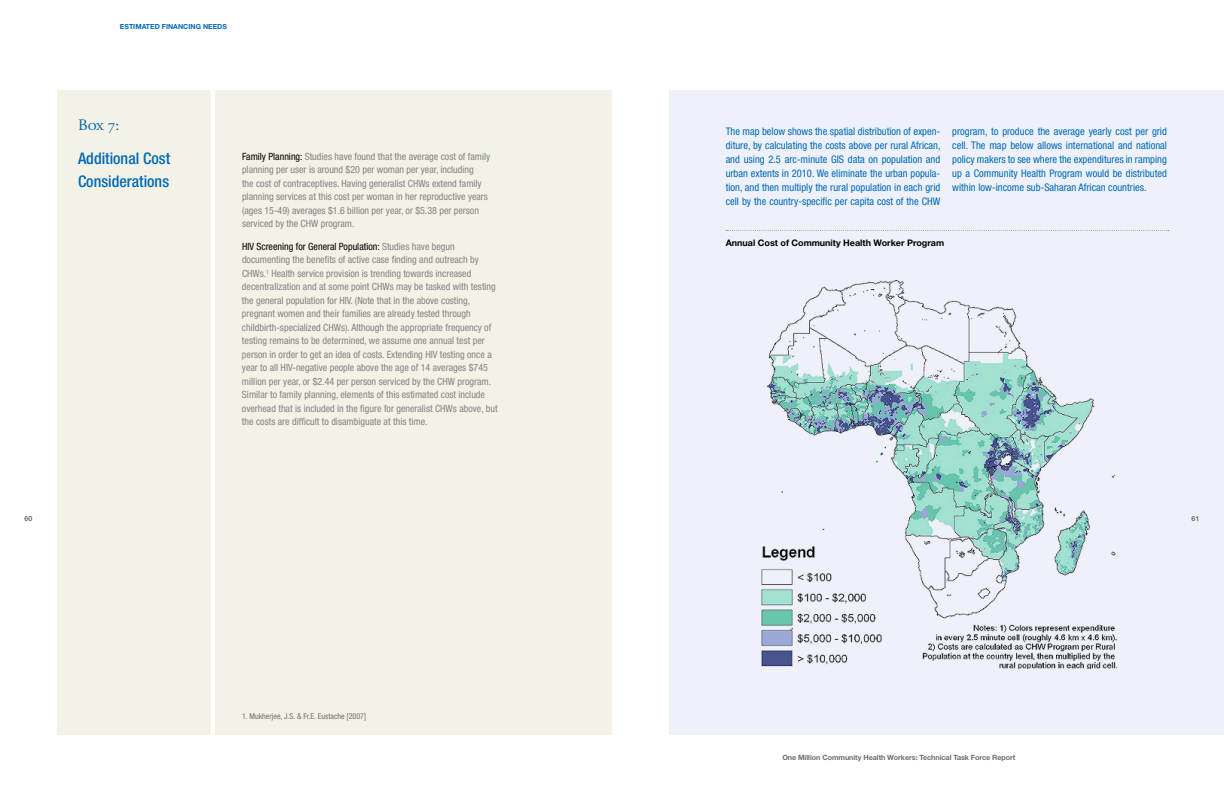
<style>
.page{position:relative;width:1224px;height:792px;background:#fff}
.page>*{position:absolute;margin:0;border:0;box-sizing:border-box;transform-origin:0 0}
.t1{font:500 condensed 16px/23px "Helvetica Neue";color:#006ab6}
.t2{font:16px "Adobe Garamond Regular SC";color:#006ab6}
.t3{font:condensed 10.5px/14px "Helvetica Neue";color:#006ab6;text-align:justify}
.t4{font:condensed 10px/13.5px "Helvetica Neue";color:#828487}
.t5{font:700 9px "Helvetica Neue";color:#000}
.t6{font:condensed 8px "Helvetica Neue";color:#6d6e71}
.t7{font:700 7.2px "Helvetica Neue";letter-spacing:-.01em;color:#6d6e71}
.t8{font:700 7px "Helvetica Neue";color:#006ab6}
.t9{font:700 7px "Helvetica Neue";color:#6d6e71}
.s1{color:#000}
</style>
<div class="page">
<div style="left:670px;top:90px;width:554px;height:645px;background:#eef1f9"></div>
<div style="left:57px;top:90px;width:555px;height:645px;background:#f4f2e6"></div>
<img style="left:761px;top:280px;width:356px;height:389px">
<hr style="left:211px;top:87px;width:4px;height:672px;background:#fff">
<svg style="left:726px;top:230px;width:443px;height:1px"></svg>
<p class="t9" style="left:25px;top:515px;width:9px">60</p>
<p class="t8" style="left:120px;top:23px;width:22px">Estimat</p>
<p class="t8" style="left:150px;top:23px;width:78px">ed Financing Needs</p>
<h1 class="t2" style="left:78px;top:116px;width:43px">Box 7:</h1>
<h1 class="t1" style="left:78px;top:146px;width:94px">Additional Cost<br>Considerations</h1>
<p class="t4" style="left:242px;top:150px;width:250px"><span class="s1">Family Planning:</span> Studies have found that the average cost of family planning per user is around $20 per woman per year, including<br>the cost of contraceptives. Having generalist CHWs extend family planning services at this cost per woman in her reproductive years (ages 15-49) averages $1.6 billion per year, or $5.38 per person serviced by the CHW program.</p>
<p class="t4" style="left:242px;top:240px;width:257px"><span class="s1">HIV Screening for General Population:</span> Studies have begun documenting the benefits of active case finding and outreach by CHWs.<sup>1</sup> Health service provision is trending towards increased decentralization and at some point CHWs may be tasked with testing the general population for HIV. (Note that in the above costing, pregnant women and their families are already tested through childbirth-specialized CHWs). Although the appropriate frequency of testing remains to be determined, we assume one annual test per person in order to get an idea of costs. Extending HIV testing once a year to all HIV-negative people above the age of 14 averages $745 million per year, or $2.44 per person serviced by the CHW program.<br>Similar to family planning, elements of this estimated cost include overhead that is included in the figure for generalist CHWs above, but the costs are difficult to disambiguate at this time.</p>
<p class="t6" style="left:242px;top:712px;width:126px">1. Mukherjee, J.S. &amp; Fr.E. Eustache [2007]</p>
<p class="t3" style="left:726px;top:124px;width:217px">The map below shows the spatial distribution of expen&shy;diture, by calculating the costs above per rural African, and using 2.5 arc-minute GIS data on population and urban extents in 2010. We eliminate the urban popula&shy;tion, and then multiply the rural population in each grid cell by the country-specific per capita cost of the CHW</p>
<p class="t3" style="left:952px;top:124px;width:216px">program, to produce the average yearly cost per grid cell. The map below allows international and national policy makers to see where the expenditures in ramping up a Community Health Program would be distributed within low-income sub-Saharan African countries.</p>
<p class="t5" style="left:726px;top:237px;width:220px">Annual Cost of Community Health Worker Program</p>
<p class="t7" style="left:782px;top:753px;width:235px">One Million Community Health Workers: Technical Task Force Report</p>
<p class="t9" style="left:1192px;top:515px;width:9px">61</p>
</div>
